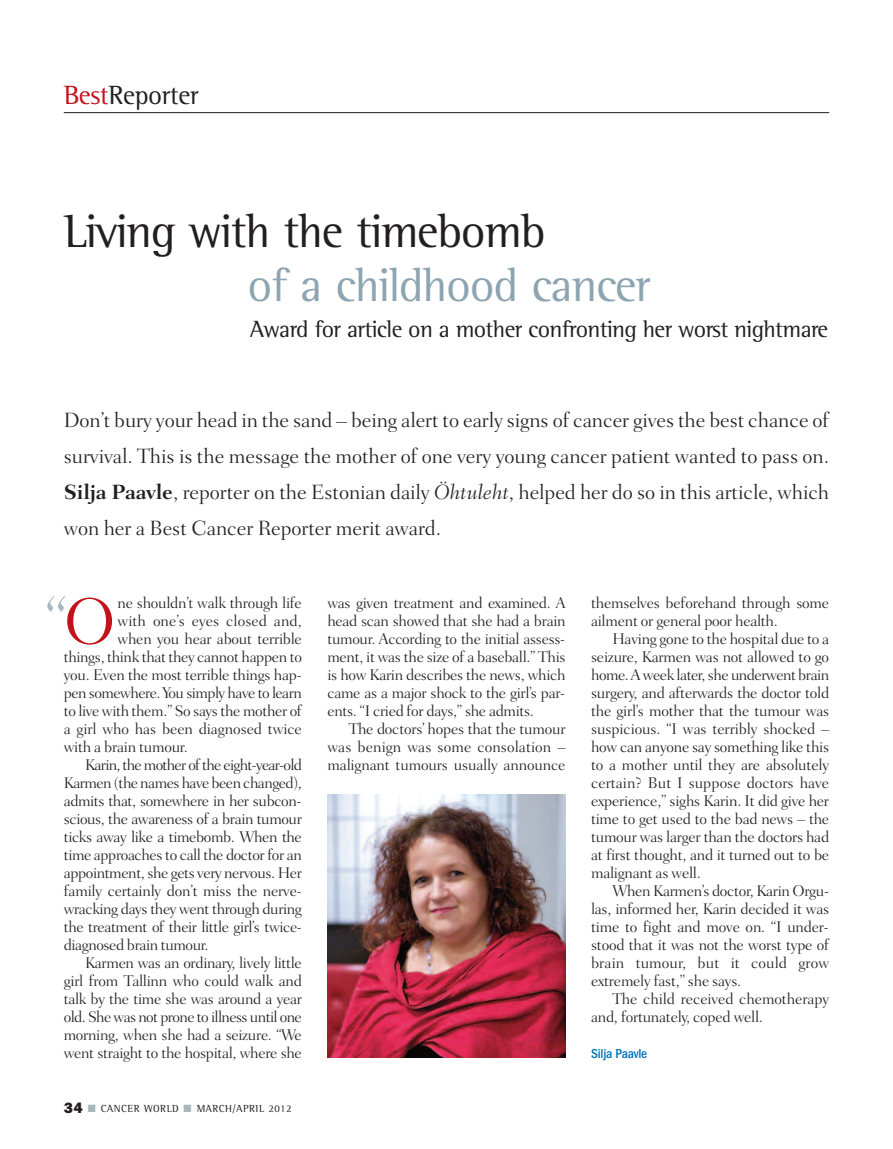
<style>
.page{position:relative;width:893px;height:1149px;background:#fff}
.page>*{position:absolute;margin:0;border:0;box-sizing:border-box;transform-origin:0 0}
.t1{font:300 64.5px "Fairfield LH";color:#a8b6be}
.t2{font:48px "Rotis Semi Serif";letter-spacing:-.025em;color:#231f20}
.t3{font:48px "Rotis Semi Serif";letter-spacing:-.025em;color:#8da5b1}
.t4{font:27px "Rotis Semi Serif";letter-spacing:-.015em;color:#231f20}
.t5{font:24px "Rotis Semi Serif";letter-spacing:-.025em;color:#231f20}
.t6{font:300 21px/36px "Fairfield LH";letter-spacing:-.005em;color:#231f20;text-align:justify}
.t7{font:300 15.75px/18px "Fairfield LH";letter-spacing:-.02em;color:#231f20;text-align:justify}
.t8{font:300 15.75px "Fairfield LH";letter-spacing:-.045em;color:#231f20}
.t9{font:300 15.75px "Fairfield LH";letter-spacing:.005em;color:#231f20}
.t10{font:500 condensed 13.5px "ITC Franklin Gothic Std";letter-spacing:-.015em;color:#0072bc}
.t11{font:10.5px "Rotis Semi Serif";letter-spacing:.05em;color:#231f20}
.s1{color:#c4121a}
.s2{font-weight:700}
.s3{font-style:italic}
.s4{font-size:66.45px;color:#c4121a}
.s5{font-family:"Franklin Gothic";font-weight:800;font-size:15px}
.s6{color:#a8b6be}
</style>
<div class="page">
<hr style="left:64px;top:112px;width:765px;height:1px;background:#231f20">
<img style="left:327px;top:794px;width:239px;height:263px">
<h3 class="t4" style="left:64px;top:86px;width:136px"><span class="s1">Best</span>Reporter</h3>
<h2 class="t2" style="left:64px;top:215px;width:483px">Living with the timebomb</h2>
<h2 class="t3" style="left:248px;top:269px;width:404px">of a childhood cancer</h2>
<h3 class="t5" style="left:250px;top:321px;width:579px">Award for article on a mother confronting her worst nightmare</h3>
<p class="t6" style="left:64px;top:404px;width:767px">Don’t bury your head in the sand – being alert to early signs of cancer gives the best chance of survival. This is the message the mother of one very young cancer patient wanted to pass on.<br><span class="s2">Silja Paavle</span>, reporter on the Estonian daily <span class="s3">Öhtuleht</span>, helped her do so in this article, which won her a Best Cancer Reporter merit award.</p>
<h1 class="t1" style="left:45px;top:596px;width:72px">“<span class="s4">O</span></h1>
<p class="t7" style="left:118px;top:594px;width:186px">ne shouldn’t walk through life</p>
<p class="t9" style="left:118px;top:614px;width:186px">with one’s eyes closed and,</p>
<p class="t7" style="left:118px;top:630px;width:186px">when you hear about terrible</p>
<p class="t7" style="left:64px;top:648px;width:240px">things, think that they cannot happen to</p>
<p class="t7" style="left:64px;top:666px;width:239px">you. Even the most terrible things hap-</p>
<p class="t7" style="left:64px;top:684px;width:240px">pen somewhere.You simply have to learn</p>
<p class="t7" style="left:64px;top:702px;width:240px">to live with them.” So says the mother of</p>
<p class="t7" style="left:64px;top:720px;width:240px">a girl who has been diagnosed twice</p>
<p class="t7" style="left:64px;top:738px;width:126px">with a brain tumour.</p>
<p class="t8" style="left:85px;top:758px;width:218px">Karin, the mother of the eight-year-old</p>
<p class="t7" style="left:64px;top:774px;width:240px">Karmen (the names have been changed),</p>
<p class="t7" style="left:64px;top:792px;width:239px">admits that, somewhere in her subcon-</p>
<p class="t7" style="left:64px;top:810px;width:240px">scious, the awareness of a brain tumour</p>
<p class="t7" style="left:64px;top:828px;width:240px">ticks away like a timebomb. When the</p>
<p class="t7" style="left:64px;top:846px;width:240px">time approaches to call the doctor for an</p>
<p class="t7" style="left:64px;top:864px;width:240px">appointment, she gets very nervous. Her</p>
<p class="t7" style="left:64px;top:882px;width:240px">family certainly don’t miss the nerve-</p>
<p class="t7" style="left:64px;top:900px;width:240px">wracking days they went through during</p>
<p class="t7" style="left:64px;top:918px;width:240px">the treatment of their little girl’s twice-</p>
<p class="t7" style="left:64px;top:936px;width:146px">diagnosed brain tumour.</p>
<p class="t7" style="left:85px;top:954px;width:218px">Karmen was an ordinary, lively little</p>
<p class="t7" style="left:64px;top:972px;width:240px">girl from Tallinn who could walk and</p>
<p class="t7" style="left:64px;top:990px;width:240px">talk by the time she was around a year</p>
<p class="t7" style="left:64px;top:1008px;width:240px">old. She was not prone to illness until one</p>
<p class="t7" style="left:64px;top:1026px;width:240px">morning, when she had a seizure. “We</p>
<p class="t7" style="left:64px;top:1044px;width:240px">went straight to the hospital, where she</p>
<p class="t11" style="left:64px;top:1104px;width:229px"><span class="s5">34</span> <span class="s6">■</span> CANCER WORLD <span class="s6">■</span> MARCH/APRIL 2012</p>
<p class="t7" style="left:327px;top:594px;width:240px">was given treatment and examined. A head scan showed that she had a brain tumour. According to the initial assess&shy;ment, it was the size of a baseball.” This is how Karin describes the news, which came as a major shock to the girl’s par&shy;ents. “I cried for days,” she admits.</p>
<p class="t7" style="left:327px;top:720px;width:240px;text-indent:21px">The doctors’ hopes that the tumour was benign was some consolation – malignant tumours usually announce</p>
<p class="t7" style="left:591px;top:594px;width:240px">themselves beforehand through some ailment or general poor health.</p>
<p class="t7" style="left:591px;top:630px;width:240px;text-indent:21px">Having gone to the hospital due to a seizure, Karmen was not allowed to go home.A week later, she underwent brain surgery, and afterwards the doctor told the girl’s mother that the tumour was suspicious. “I was terribly shocked – how can anyone say something like this to a mother until they are absolutely certain? But I suppose doctors have experience,” sighs Karin. It did give her time to get used to the bad news – the tumour was larger than the doctors had at first thought, and it turned out to be malignant as well.</p>
<p class="t7" style="left:591px;top:882px;width:240px;text-indent:21px">When Karmen’s doctor, Karin Orgu&shy;las, informed her, Karin decided it was time to fight and move on. “I under&shy;stood that it was not the worst type of brain tumour, but it could grow extremely fast,” she says.</p>
<p class="t7" style="left:591px;top:990px;width:240px;text-indent:21px">The child received chemotherapy and, fortunately, coped well.</p>
<p class="t10" style="left:591px;top:1048px;width:58px">Silja Paavle</p>
</div>
